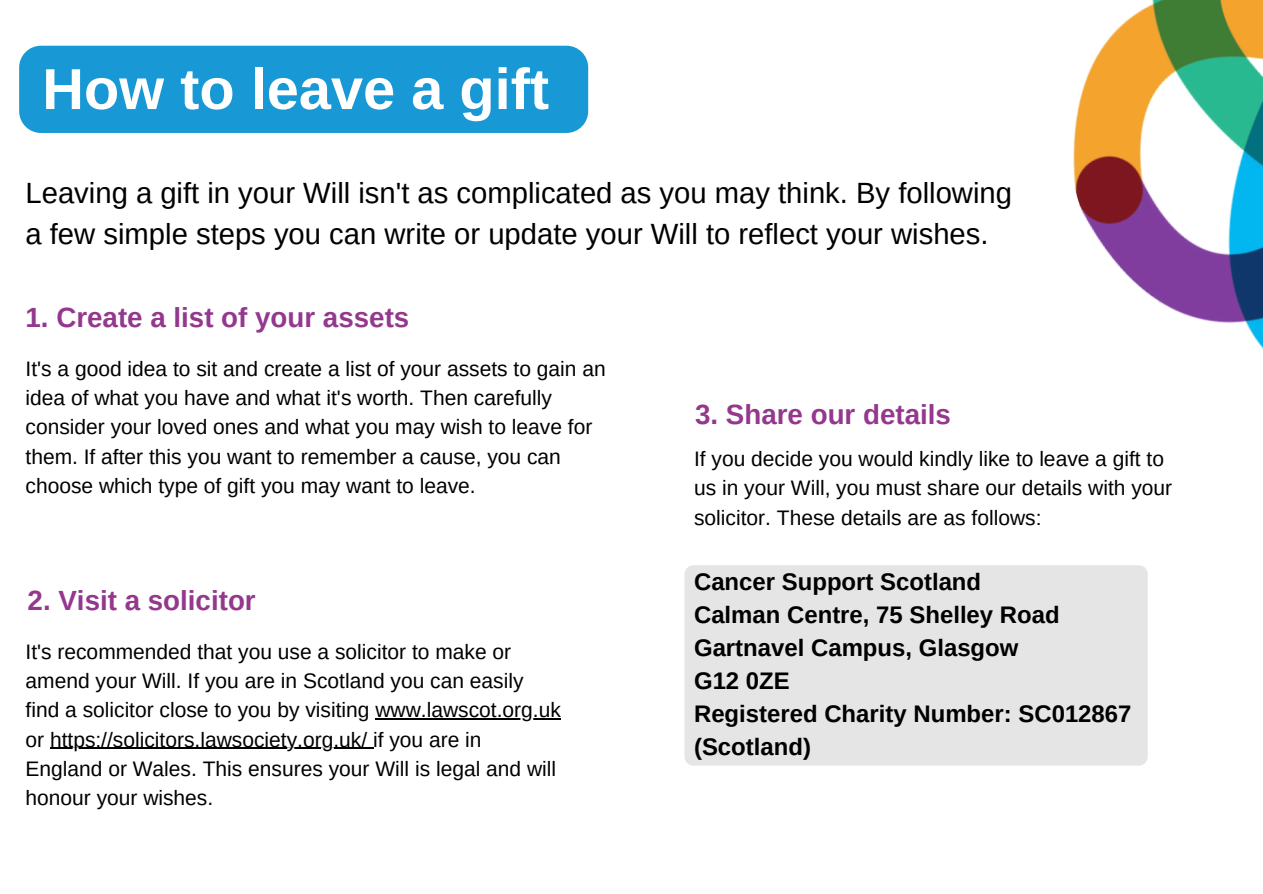
<style>
.page{position:relative;width:1263px;height:894px;background:#fff}
.page>*{position:absolute;margin:0;border:0;box-sizing:border-box;transform-origin:0 0}
.t1{font:700 57.75px "Arimo";color:#fff}
.t2{font:29.25px/40.5px "Arimo";color:#000}
.t3{font:700 27.75px "Arimo";color:#94388d}
.t4{font:700 24px/33px "Arimo";color:#000}
.t5{font:21px/29.2px "Arimo";color:#000}
</style>
<div class="page">
<img style="left:1073px;top:0;width:190px;height:349px">
<div style="left:19px;top:46px;width:569px;height:87px;background:#1899d6;border-radius:22px"></div>
<hr style="left:375px;top:718px;width:186px;height:1px;background:#000">
<hr style="left:50px;top:747px;width:323px;height:1px;background:#000">
<div style="left:684px;top:565px;width:464px;height:200px;background:#e5e5e5"></div>
<h1 class="t1" style="left:42px;top:57px;width:508px">How to leave a gift</h1>
<h2 class="t2" style="left:26px;top:172px;width:988px">Leaving a gift in your Will isn't as complicated as you may think. By following a few simple steps you can write or update your Will to reflect your wishes.</h2>
<h3 class="t3" style="left:26px;top:301px;width:385px">1. Create a list of your assets</h3>
<p class="t5" style="left:26px;top:354px;width:582px">It's a good idea to sit and create a list of your assets to gain an idea of what you have and what it's worth. Then carefully consider your loved ones and what you may wish to leave for them. If after this you want to remember a cause, you can choose which type of gift you may want to leave.</p>
<h3 class="t3" style="left:28px;top:584px;width:230px">2. Visit a solicitor</h3>
<p class="t5" style="left:26px;top:636px;width:537px">It's recommended that you use a solicitor to make or amend your Will. If you are in Scotland you can easily find a solicitor close to you by visiting www.lawscot.org.uk or https://solicitors.lawsociety.org.uk/ if you are in England or Wales. This ensures your Will is legal and will honour your wishes.</p>
<h3 class="t3" style="left:695px;top:398px;width:257px">3. Share our details</h3>
<p class="t5" style="left:694px;top:444px;width:480px">If you decide you would kindly like to leave a gift to us in your Will, you must share our details with your solicitor. These details are as follows:</p>
<p class="t4" style="left:694px;top:565px;width:439px">Cancer Support Scotland<br>Calman Centre, 75 Shelley Road<br>Gartnavel Campus, Glasgow<br>G12 0ZE<br>Registered Charity Number: SC012867 (Scotland)</p>
</div>
